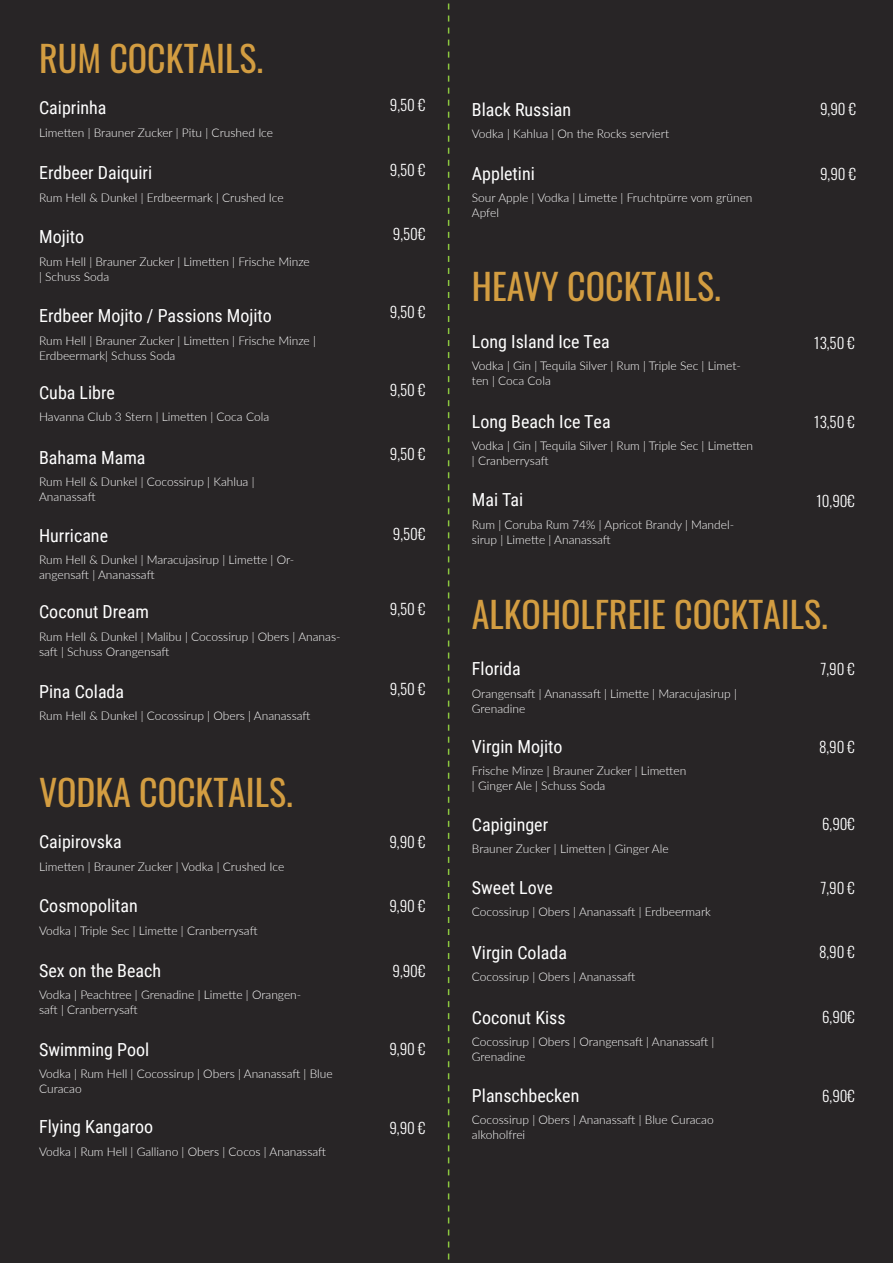
<style>
.page{position:relative;width:893px;height:1263px;background:#282526}
.page>*{position:absolute;margin:0;border:0;box-sizing:border-box;transform-origin:0 0}
._32pt_Size_Align_Lef{font:36px "Oswald";color:#d39d41}
._12pt_Size_Align_Lef{font:18px "Roboto Condensed";color:#fff}
._12pt_Size_Align_Rig{font:300 15px "Oswald";color:#fff}
._8pt_Size_Align_Left{font:300 12px/15px "Lato";color:#fff}
</style>
<div class="page">
<svg style="left:448px;top:3px;width:1px;height:1257px"></svg>
<p class="_32pt_Size_Align_Lef" style="left:39px;top:26px;width:226px">RUM COCKTAILS.</p>
<p class="_12pt_Size_Align_Lef" style="left:39px;top:95px;width:69px">Caiprinha</p>
<p class="_8pt_Size_Align_Left" style="left:39px;top:125px;width:235px">Limetten | Brauner Zucker | Pitu | Crushed Ice</p>
<p class="_12pt_Size_Align_Lef" style="left:39px;top:160px;width:115px">Erdbeer Daiquiri</p>
<p class="_8pt_Size_Align_Left" style="left:39px;top:190px;width:246px">Rum Hell &amp; Dunkel | Erdbeermark | Crushed Ice</p>
<p class="_12pt_Size_Align_Lef" style="left:39px;top:224px;width:46px">Mojito</p>
<p class="_8pt_Size_Align_Left" style="left:39px;top:253px;width:272px">Rum Hell | Brauner Zucker | Limetten | Frische Minze | Schuss Soda</p>
<p class="_12pt_Size_Align_Lef" style="left:39px;top:303px;width:234px">Erdbeer Mojito / Passions Mojito</p>
<p class="_8pt_Size_Align_Left" style="left:39px;top:332px;width:278px">Rum Hell | Brauner Zucker | Limetten | Frische Minze |<br>Erdbeermark| Schuss Soda</p>
<p class="_12pt_Size_Align_Lef" style="left:39px;top:380px;width:77px">Cuba Libre</p>
<p class="_8pt_Size_Align_Left" style="left:39px;top:409px;width:232px">Havanna Club 3 Stern | Limetten | Coca Cola</p>
<p class="_12pt_Size_Align_Lef" style="left:39px;top:445px;width:108px">Bahama Mama</p>
<p class="_8pt_Size_Align_Left" style="left:39px;top:474px;width:217px">Rum Hell &amp; Dunkel | Cocossirup | Kahlua |</p>
<p class="_8pt_Size_Align_Left" style="left:39px;top:489px;width:58px">Ananassaft</p>
<p class="_12pt_Size_Align_Lef" style="left:39px;top:523px;width:70px">Hurricane</p>
<p class="_8pt_Size_Align_Left" style="left:39px;top:552px;width:257px">Rum Hell &amp; Dunkel | Maracujasirup | Limette | Or&shy;angensaft | Ananassaft</p>
<p class="_12pt_Size_Align_Lef" style="left:39px;top:599px;width:111px">Coconut Dream</p>
<p class="_8pt_Size_Align_Left" style="left:39px;top:628px;width:303px">Rum Hell &amp; Dunkel | Malibu | Cocossirup | Obers | Ananas&shy;saft | Schuss Orangensaft</p>
<p class="_12pt_Size_Align_Lef" style="left:39px;top:679px;width:87px">Pina Colada</p>
<p class="_8pt_Size_Align_Left" style="left:39px;top:708px;width:273px">Rum Hell &amp; Dunkel | Cocossirup | Obers | Ananassaft</p>
<p class="_32pt_Size_Align_Lef" style="left:39px;top:760px;width:255px">VODKA COCKTAILS.</p>
<p class="_12pt_Size_Align_Lef" style="left:39px;top:829px;width:84px">Caipirovska</p>
<p class="_8pt_Size_Align_Left" style="left:39px;top:858px;width:247px">Limetten | Brauner Zucker | Vodka | Crushed Ice</p>
<p class="_12pt_Size_Align_Lef" style="left:39px;top:893px;width:100px">Cosmopolitan</p>
<p class="_8pt_Size_Align_Left" style="left:39px;top:922px;width:220px">Vodka | Triple Sec | Limette | Cranberrysaft</p>
<p class="_12pt_Size_Align_Lef" style="left:39px;top:958px;width:124px">Sex on the Beach</p>
<p class="_8pt_Size_Align_Left" style="left:39px;top:987px;width:264px">Vodka | Peachtree | Grenadine | Limette | Orangen&shy;saft | Cranberrysaft</p>
<p class="_12pt_Size_Align_Lef" style="left:39px;top:1037px;width:112px">Swimming Pool</p>
<p class="_8pt_Size_Align_Left" style="left:39px;top:1066px;width:295px">Vodka | Rum Hell | Cocossirup | Obers | Ananassaft | Blue<br>Curacao</p>
<p class="_12pt_Size_Align_Lef" style="left:39px;top:1114px;width:116px">Flying Kangaroo</p>
<p class="_8pt_Size_Align_Left" style="left:39px;top:1144px;width:288px">Vodka | Rum Hell | Galliano | Obers | Cocos | Ananassaft</p>
<p class="_12pt_Size_Align_Rig" style="left:390px;top:92px;width:37px">9,50 €</p>
<p class="_12pt_Size_Align_Rig" style="left:390px;top:156px;width:37px">9,50 €</p>
<p class="_12pt_Size_Align_Rig" style="left:393px;top:220px;width:34px">9,50€</p>
<p class="_12pt_Size_Align_Rig" style="left:390px;top:299px;width:37px">9,50 €</p>
<p class="_12pt_Size_Align_Rig" style="left:390px;top:376px;width:37px">9,50 €</p>
<p class="_12pt_Size_Align_Rig" style="left:390px;top:441px;width:37px">9,50 €</p>
<p class="_12pt_Size_Align_Rig" style="left:393px;top:521px;width:34px">9,50€</p>
<p class="_12pt_Size_Align_Rig" style="left:390px;top:596px;width:37px">9,50 €</p>
<p class="_12pt_Size_Align_Rig" style="left:390px;top:675px;width:37px">9,50 €</p>
<p class="_12pt_Size_Align_Rig" style="left:389px;top:829px;width:37px">9,90 €</p>
<p class="_12pt_Size_Align_Rig" style="left:389px;top:892px;width:37px">9,90 €</p>
<p class="_12pt_Size_Align_Rig" style="left:392px;top:957px;width:34px">9,90€</p>
<p class="_12pt_Size_Align_Rig" style="left:389px;top:1035px;width:37px">9,90 €</p>
<p class="_12pt_Size_Align_Rig" style="left:389px;top:1114px;width:37px">9,90 €</p>
<p class="_12pt_Size_Align_Lef" style="left:472px;top:97px;width:101px">Black Russian</p>
<p class="_8pt_Size_Align_Left" style="left:472px;top:126px;width:199px">Vodka | Kahlua | On the Rocks serviert</p>
<p class="_12pt_Size_Align_Lef" style="left:472px;top:161px;width:64px">Appletini</p>
<p class="_8pt_Size_Align_Left" style="left:472px;top:190px;width:282px">Sour Apple | Vodka | Limette | Fruchtpürre vom grünen<br>Apfel</p>
<p class="_32pt_Size_Align_Lef" style="left:472px;top:254px;width:251px">HEAVY COCKTAILS.</p>
<p class="_12pt_Size_Align_Lef" style="left:472px;top:329px;width:139px">Long Island Ice Tea</p>
<p class="_8pt_Size_Align_Left" style="left:472px;top:358px;width:271px">Vodka | Gin | Tequila Silver | Rum | Triple Sec | Limet&shy;ten | Coca Cola</p>
<p class="_12pt_Size_Align_Lef" style="left:472px;top:409px;width:140px">Long Beach Ice Tea</p>
<p class="_8pt_Size_Align_Left" style="left:472px;top:438px;width:283px">Vodka | Gin | Tequila Silver | Rum | Triple Sec | Limetten | Cranberrysaft</p>
<p class="_12pt_Size_Align_Lef" style="left:472px;top:487px;width:53px">Mai Tai</p>
<p class="_8pt_Size_Align_Left" style="left:472px;top:517px;width:264px">Rum | Coruba Rum 74% | Apricot Brandy | Mandel&shy;sirup | Limette | Ananassaft</p>
<p class="_12pt_Size_Align_Rig" style="left:820px;top:96px;width:37px">9,90 €</p>
<p class="_12pt_Size_Align_Rig" style="left:820px;top:161px;width:37px">9,90 €</p>
<p class="_12pt_Size_Align_Rig" style="left:814px;top:329px;width:42px">13,50 €</p>
<p class="_12pt_Size_Align_Rig" style="left:814px;top:409px;width:42px">13,50 €</p>
<p class="_12pt_Size_Align_Rig" style="left:816px;top:488px;width:40px">10,90€</p>
<p class="_32pt_Size_Align_Lef" style="left:472px;top:582px;width:358px">ALKOHOLFREIE COCKTAILS.</p>
<p class="_12pt_Size_Align_Lef" style="left:472px;top:656px;width:50px">Florida</p>
<p class="_8pt_Size_Align_Left" style="left:472px;top:685px;width:266px">Orangensaft | Ananassaft | Limette | Maracujasirup |<br>Grenadine</p>
<p class="_12pt_Size_Align_Lef" style="left:472px;top:734px;width:92px">Virgin Mojito</p>
<p class="_8pt_Size_Align_Left" style="left:472px;top:763px;width:216px">Frische Minze | Brauner Zucker | Limetten</p>
<p class="_8pt_Size_Align_Left" style="left:472px;top:778px;width:135px">| Ginger Ale | Schuss Soda</p>
<p class="_12pt_Size_Align_Lef" style="left:472px;top:812px;width:78px">Capiginger</p>
<p class="_8pt_Size_Align_Left" style="left:472px;top:841px;width:198px">Brauner Zucker | Limetten | Ginger Ale</p>
<p class="_12pt_Size_Align_Lef" style="left:472px;top:875px;width:82px">Sweet Love</p>
<p class="_8pt_Size_Align_Left" style="left:472px;top:904px;width:241px">Cocossirup | Obers | Ananassaft | Erdbeermark</p>
<p class="_12pt_Size_Align_Lef" style="left:472px;top:939px;width:97px">Virgin Colada</p>
<p class="_8pt_Size_Align_Left" style="left:472px;top:969px;width:165px">Cocossirup | Obers | Ananassaft</p>
<p class="_12pt_Size_Align_Lef" style="left:472px;top:1004px;width:95px">Coconut Kiss</p>
<p class="_8pt_Size_Align_Left" style="left:472px;top:1034px;width:244px">Cocossirup | Obers | Orangensaft | Ananassaft |<br>Grenadine</p>
<p class="_12pt_Size_Align_Lef" style="left:472px;top:1083px;width:109px">Planschbecken</p>
<p class="_8pt_Size_Align_Left" style="left:472px;top:1112px;width:243px">Cocossirup | Obers | Ananassaft | Blue Curacao alkoholfrei</p>
<p class="_12pt_Size_Align_Rig" style="left:820px;top:656px;width:36px">7,90 €</p>
<p class="_12pt_Size_Align_Rig" style="left:819px;top:733px;width:37px">8,90 €</p>
<p class="_12pt_Size_Align_Rig" style="left:822px;top:811px;width:34px">6,90€</p>
<p class="_12pt_Size_Align_Rig" style="left:820px;top:874px;width:36px">7,90 €</p>
<p class="_12pt_Size_Align_Rig" style="left:819px;top:939px;width:37px">8,90 €</p>
<p class="_12pt_Size_Align_Rig" style="left:822px;top:1004px;width:34px">6,90€</p>
<p class="_12pt_Size_Align_Rig" style="left:822px;top:1082px;width:34px">6,90€</p>
</div>
